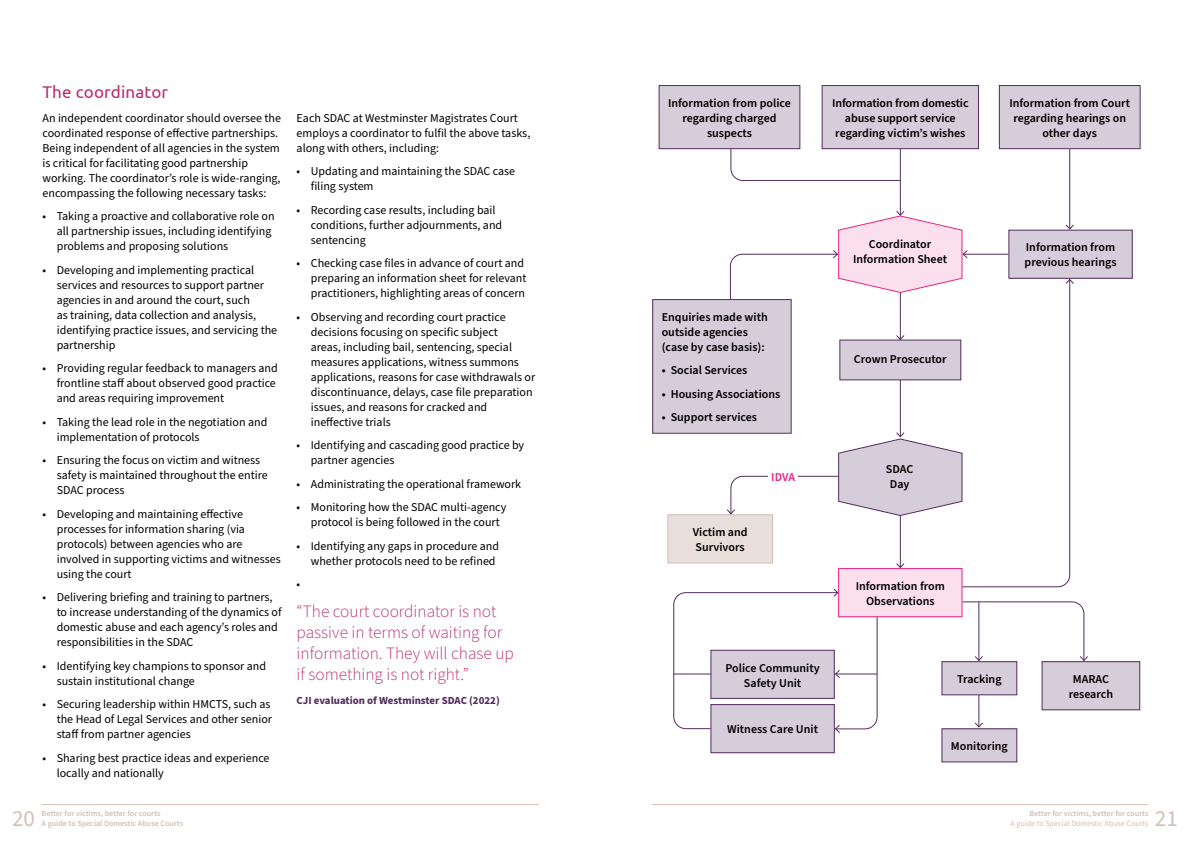
<style>
.page{position:relative;width:1191px;height:842px;background:#fff}
.page>*{position:absolute;margin:0;border:0;box-sizing:border-box;transform-origin:0 0}
.t1{font:23px "Source Sans Pro";color:#d2c0b6}
.t2{font:300 17.3px/20.8px "Source Sans Pro";color:#b72c70}
.t3{font:17px "Ubuntu";letter-spacing:.01em;color:#b72c70}
.t4{font:12px/15px "Source Sans Pro";color:#000}
.t5{font:600 12px/15px "Source Sans Pro";color:#000;text-align:center}
.t6{font:600 12px "Source Sans Pro";color:#e72486}
.t7{font:700 10.8px "Source Sans Pro";color:#542d5e}
.t8{font:600 8px "Source Sans Pro";color:#d2c0b6}
.t9{font:8px "Source Sans Pro";color:#d2c0b6}
</style>
<div class="page">
<hr style="left:652px;top:804px;width:496px;height:1px;background:#d2c0b6">
<hr style="left:42px;top:804px;width:497px;height:1px;background:#d2c0b6">
<svg style="left:730px;top:123px;width:170px;height:58px"></svg>
<hr style="left:900px;top:117px;width:1px;height:98px;background:#542d5e">
<hr style="left:1069px;top:117px;width:1px;height:112px;background:#542d5e">
<div style="left:659px;top:86px;width:141px;height:63px;background:#d6cdda"></div>
<div style="left:658px;top:85px;width:142px;height:64px;border:1px solid #542d5e"></div>
<div style="left:822px;top:86px;width:156px;height:63px;background:#d6cdda"></div>
<div style="left:821px;top:85px;width:158px;height:64px;border:1px solid #542d5e"></div>
<div style="left:652px;top:300px;width:139px;height:133px;background:#d6cdda"></div>
<div style="left:668px;top:515px;width:104px;height:48px;background:#e8dfda"></div>
<div style="left:667px;top:514px;width:106px;height:49px;border:1px solid #d2c0b6"></div>
<div style="left:1042px;top:662px;width:97px;height:48px;background:#d6cdda"></div>
<div style="left:1041px;top:661px;width:99px;height:49px;border:1px solid #542d5e"></div>
<div style="left:942px;top:729px;width:74px;height:33px;background:#d6cdda"></div>
<div style="left:711px;top:705px;width:123px;height:48px;background:#d6cdda"></div>
<div style="left:710px;top:704px;width:124px;height:49px;border:1px solid #542d5e"></div>
<div style="left:999px;top:86px;width:141px;height:63px;background:#d6cdda"></div>
<div style="left:998px;top:85px;width:142px;height:64px;border:1px solid #542d5e"></div>
<div style="left:1008px;top:230px;width:124px;height:48px;background:#d6cdda"></div>
<div style="left:1008px;top:230px;width:124px;height:49px;border:1px solid #542d5e"></div>
<svg style="left:673px;top:210px;width:416px;height:524px"></svg>
<div style="left:840px;top:340px;width:120px;height:40px;background:#d6cdda"></div>
<h3 class="t3" style="left:43px;top:82px;width:127px">The coordinator</h3>
<p class="t4" style="left:43px;top:111px;width:240px">An independent coordinator should oversee the coordinated response of effective partnerships.<br>Being independent of all agencies in the system is critical for facilitating good partnership working. The coordinator’s role is wide-ranging, encompassing the following necessary tasks:</p>
<p class="t4" style="left:57px;top:209px;width:219px;text-indent:-14px">• Taking a proactive and collaborative role on all partnership issues, including identifying problems and proposing solutions</p>
<p class="t4" style="left:57px;top:263px;width:222px;text-indent:-14px">• Developing and implementing practical services and resources to support partner agencies in and around the court, such<br>as training, data collection and analysis, identifying practice issues, and servicing the partnership</p>
<p class="t4" style="left:57px;top:361px;width:223px;text-indent:-14px">• Providing regular feedback to managers and frontline staff about observed good practice and areas requiring improvement</p>
<p class="t4" style="left:57px;top:415px;width:212px;text-indent:-14px">• Taking the lead role in the negotiation and implementation of protocols</p>
<p class="t4" style="left:57px;top:453px;width:212px;text-indent:-14px">• Ensuring the focus on victim and witness safety is maintained throughout the entire<br>SDAC process</p>
<p class="t4" style="left:57px;top:507px;width:225px;text-indent:-14px">• Developing and maintaining effective processes for information sharing (via protocols) between agencies who are involved in supporting victims and witnesses using the court</p>
<p class="t4" style="left:57px;top:590px;width:226px;text-indent:-14px">• Delivering briefing and training to partners, to increase understanding of the dynamics of domestic abuse and each agency’s roles and responsibilities in the SDAC</p>
<p class="t4" style="left:57px;top:659px;width:211px;text-indent:-14px">• Identifying key champions to sponsor and sustain institutional change</p>
<p class="t4" style="left:57px;top:697px;width:217px;text-align:justify;text-indent:-14px">• Securing leadership within HMCTS, such as the Head of Legal Services and other senior staff from partner agencies</p>
<p class="t4" style="left:57px;top:751px;width:214px;text-indent:-14px">• Sharing best practice ideas and experience locally and nationally</p>
<p class="t4" style="left:297px;top:110px;width:235px">Each SDAC at Westminster Magistrates Court employs a coordinator to fulfil the above tasks, along with others, including:</p>
<p class="t4" style="left:311px;top:164px;width:206px;text-indent:-14px">• Updating and maintaining the SDAC case filing system</p>
<p class="t4" style="left:311px;top:202px;width:193px;text-indent:-14px">• Recording case results, including bail conditions, further adjournments, and sentencing</p>
<p class="t4" style="left:311px;top:256px;width:217px;text-indent:-14px">• Checking case files in advance of court and preparing an information sheet for relevant practitioners, highlighting areas of concern</p>
<p class="t4" style="left:311px;top:309px;width:226px;text-indent:-14px">• Observing and recording court practice decisions focusing on specific subject<br>areas, including bail, sentencing, special measures applications, witness summons applications, reasons for case withdrawals or discontinuance, delays, case file preparation issues, and reasons for cracked and ineffective trials</p>
<p class="t4" style="left:311px;top:438px;width:215px;text-indent:-14px">• Identifying and cascading good practice by partner agencies</p>
<p class="t4" style="left:297px;top:477px;width:226px">• Administrating the operational framework</p>
<p class="t4" style="left:311px;top:500px;width:197px;text-indent:-14px">• Monitoring how the SDAC multi-agency protocol is being followed in the court</p>
<p class="t4" style="left:297px;top:539px;width:204px;text-align:right">• Identifying any gaps in procedure and whether protocols need to be refined</p>
<p class="t4" style="left:297px;top:577px;width:5px">•</p>
<h2 class="t2" style="left:297px;top:602px;width:219px">“The court coordinator is not passive in terms of waiting for information. They will chase up if something is not right.”</h2>
<p class="t7" style="left:297px;top:693px;width:205px">CJI evaluation of Westminster SDAC (2022)</p>
<p class="t5" style="left:668px;top:96px;width:124px">Information from police regarding charged suspects</p>
<p class="t5" style="left:832px;top:96px;width:138px">Information from domestic abuse support service regarding victim’s wishes</p>
<p class="t5" style="left:1009px;top:96px;width:122px">Information from Court regarding hearings on other days</p>
<p class="t5" style="left:661px;top:310px;width:107px;text-align:left">Enquiries made with outside agencies (case by case basis):</p>
<p class="t5" style="left:661px;top:363px;width:87px">• Social Services</p>
<p class="t5" style="left:661px;top:387px;width:120px">• Housing Associations</p>
<p class="t5" style="left:661px;top:410px;width:97px">• Support services</p>
<p class="t5" style="left:693px;top:525px;width:56px;text-align:left">Victim and<br>Survivors</p>
<p class="t6" style="left:771px;top:469px;width:25px">IDVA</p>
<p class="t5" style="left:725px;top:660px;width:96px">Police Community<br>Safety Unit</p>
<p class="t5" style="left:727px;top:722px;width:92px">Witness Care Unit</p>
<p class="t5" style="left:853px;top:237px;width:96px">Coordinator<br>Information Sheet</p>
<p class="t5" style="left:854px;top:352px;width:94px">Crown Prosecutor</p>
<p class="t5" style="left:1024px;top:240px;width:93px;text-align:left">Information from previous hearings</p>
<p class="t5" style="left:886px;top:462px;width:29px">SDAC<br>Day</p>
<p class="t5" style="left:855px;top:579px;width:91px">Information from<br>Observations</p>
<p class="t5" style="left:957px;top:672px;width:46px">Tracking</p>
<p class="t5" style="left:1068px;top:672px;width:46px">MARAC research</p>
<p class="t5" style="left:951px;top:739px;width:58px">Monitoring</p>
<p class="t8" style="left:42px;top:808px;width:120px">Better for victims, better for courts</p>
<p class="t8" style="left:1029px;top:808px;width:120px">Better for victims, better for courts</p>
<p class="t9" style="left:1010px;top:818px;width:139px">A guide to Special Domestic Abuse Courts</p>
<h1 class="t1" style="left:12px;top:803px;width:24px">20</h1>
<p class="t8" style="left:42px;top:818px;width:143px">A guide to Special Domestic Abuse Courts</p>
<h1 class="t1" style="left:1155px;top:803px;width:24px">21</h1>
</div>
